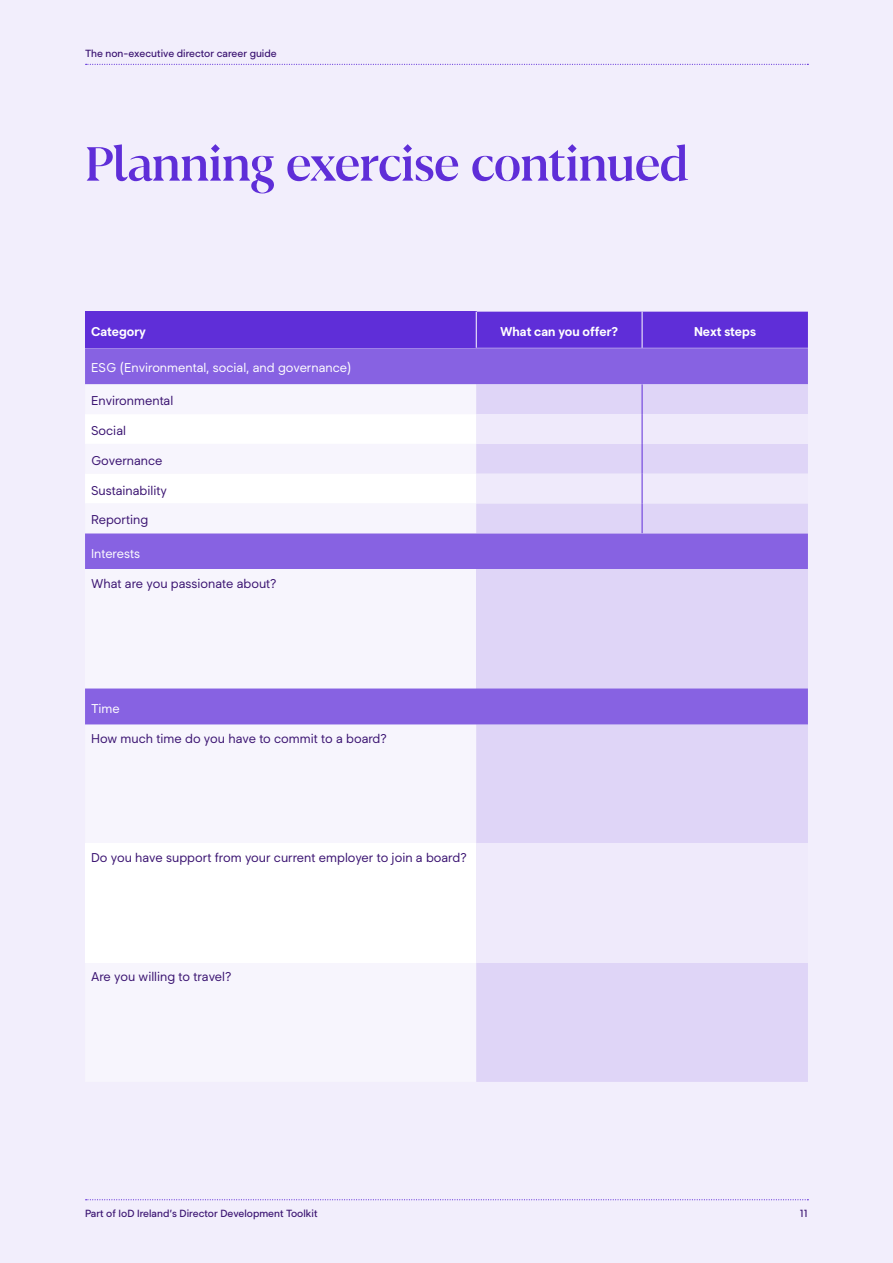
<style>
.page{position:relative;width:893px;height:1263px;background:#f2eefc}
.page>*{position:absolute;margin:0;border:0;box-sizing:border-box;transform-origin:0 0}
.t1{font:500 52.5px "F37 Wicklow";letter-spacing:-.005em;color:#5f2ed8}
.t2{font:12.75px "Segment";color:#3a1371}
.t3{font:12.75px "Segment";color:#fff}
.t4{font:700 12.75px "Segment";color:#fff}
.t5{font:500 10.35px "Segment";color:#3a1371}
</style>
<div class="page">
<svg style="left:86px;top:1199px;width:722px;height:1px"></svg>
<svg style="left:86px;top:64px;width:722px;height:1px"></svg>
<svg style="left:85px;top:312px;width:723px;height:72px;background:#7348dd"></svg>
<svg style="left:85px;top:384px;width:391px;height:1px"></svg>
<div style="left:476px;top:384px;width:332px;height:149px;background:#dfd5f7"></div>
<hr style="left:642px;top:384px;width:1px;height:30px;background:#5f2ed8">
<svg style="left:85px;top:414px;width:723px;height:89px"></svg>
<hr style="left:642px;top:503px;width:1px;height:30px;background:#5f2ed8">
<div style="left:85px;top:533px;width:723px;height:37px;background:#8762e2"></div>
<div style="left:85px;top:570px;width:391px;height:119px;background:#f7f5fd"></div>
<div style="left:476px;top:570px;width:332px;height:119px;background:#dfd5f7"></div>
<div style="left:85px;top:688px;width:723px;height:37px;background:#8762e2"></div>
<div style="left:476px;top:725px;width:332px;height:357px;background:#dfd5f7"></div>
<div style="left:85px;top:844px;width:391px;height:119px;background:#fff"></div>
<div style="left:476px;top:844px;width:332px;height:119px;background:#efeafb"></div>
<p class="t5" style="left:85px;top:47px;width:193px">The non-executive director career guide</p>
<h1 class="t1" style="left:85px;top:130px;width:605px">Planning exercise continued</h1>
<p class="t4" style="left:91px;top:324px;width:56px">Category</p>
<p class="t4" style="left:500px;top:324px;width:120px">What can you offer?</p>
<p class="t4" style="left:694px;top:324px;width:63px">Next steps</p>
<p class="t3" style="left:91px;top:360px;width:262px">ESG (Environmental, social, and governance)</p>
<p class="t2" style="left:91px;top:393px;width:84px">Environmental</p>
<p class="t2" style="left:91px;top:423px;width:36px">Social</p>
<p class="t2" style="left:91px;top:453px;width:73px">Governance</p>
<p class="t2" style="left:91px;top:482px;width:77px">Sustainability</p>
<p class="t2" style="left:91px;top:512px;width:59px">Reporting</p>
<p class="t3" style="left:91px;top:545px;width:51px">Interests</p>
<p class="t2" style="left:91px;top:576px;width:187px">What are you passionate about?</p>
<p class="t3" style="left:91px;top:700px;width:30px">Time</p>
<p class="t2" style="left:91px;top:731px;width:297px">How much time do you have to commit to a board?</p>
<p class="t2" style="left:91px;top:850px;width:377px">Do you have support from your current employer to join a board?</p>
<p class="t2" style="left:91px;top:969px;width:142px">Are you willing to travel?</p>
<p class="t5" style="left:85px;top:1207px;width:234px">Part of IoD Ireland’s Director Development Toolkit</p>
<p class="t5" style="left:800px;top:1207px;width:10px">11</p>
</div>
